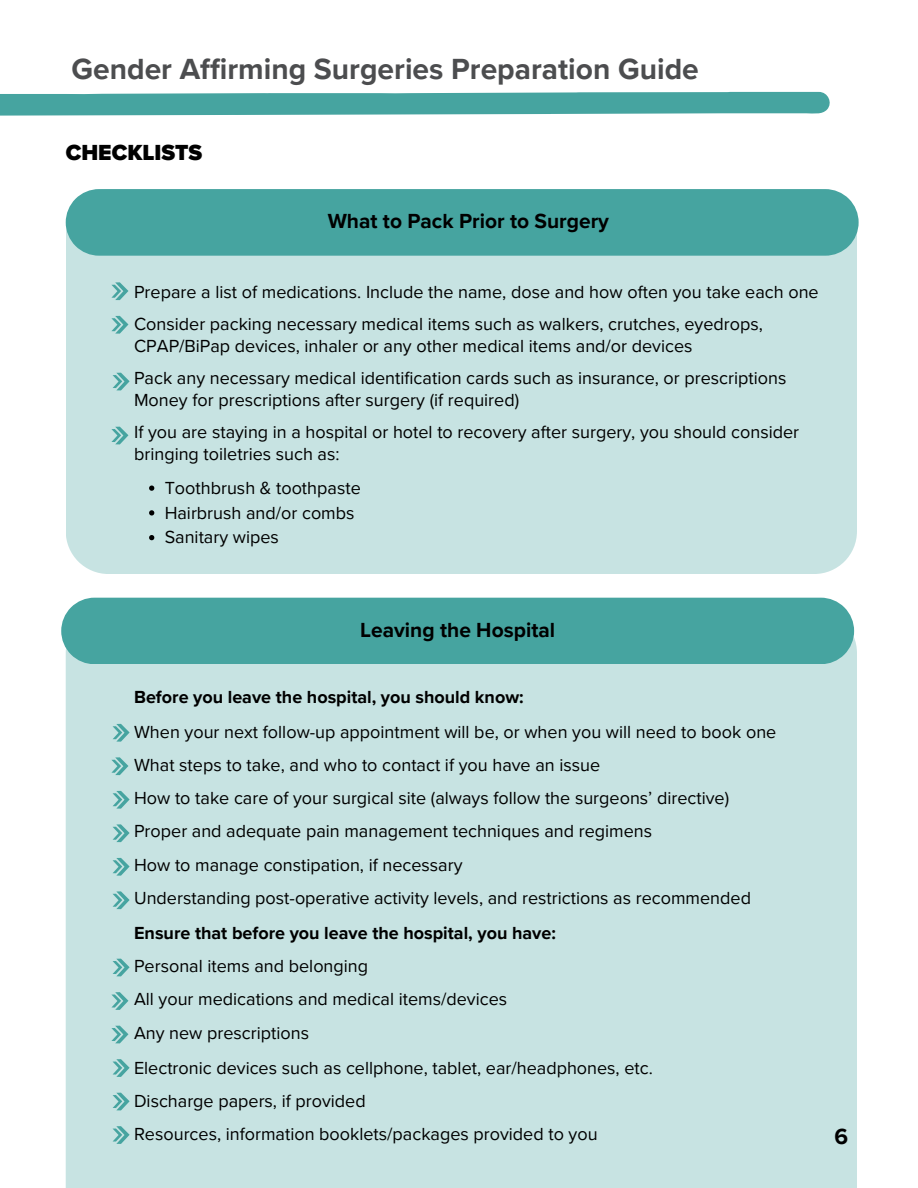
<style>
.page{position:relative;width:918px;height:1188px;background:#fff}
.page>*{position:absolute;margin:0;border:0;box-sizing:border-box;transform-origin:0 0}
.t1{font:700 30px "Proxima Nova";color:#4c4d4f}
.t2{font:900 22.5px "Proxima Nova";color:#000}
.t3{font:700 22.5px "Proxima Nova";color:#000}
.t4{font:700 21px "Proxima Nova";color:#000}
.t5{font:18px/33.3px "Proxima Nova";color:#000}
.s1{font-weight:700}
</style>
<div class="page">
<div style="left:66px;top:256px;width:791px;height:318px;background:#c7e3e2"></div>
<div style="left:66px;top:629px;width:791px;height:559px;background:#c7e3e2"></div>
<svg style="left:0;top:92px;width:830px;height:24px;background:#59adaa"></svg>
<div style="left:66px;top:189px;width:793px;height:67px;background:#46a4a0"></div>
<svg style="left:149px;top:486px;width:5px;height:5px"></svg>
<svg style="left:149px;top:510px;width:5px;height:6px"></svg>
<svg style="left:149px;top:535px;width:5px;height:5px"></svg>
<div style="left:61px;top:598px;width:793px;height:66px;background:#46a4a0"></div>
<svg style="left:111px;top:282px;width:17px;height:18px"></svg>
<svg style="left:111px;top:316px;width:17px;height:18px"></svg>
<svg style="left:113px;top:373px;width:16px;height:17px"></svg>
<svg style="left:111px;top:427px;width:17px;height:17px"></svg>
<svg style="left:113px;top:724px;width:16px;height:18px"></svg>
<svg style="left:111px;top:757px;width:17px;height:18px"></svg>
<svg style="left:113px;top:791px;width:16px;height:18px"></svg>
<svg style="left:113px;top:824px;width:16px;height:18px"></svg>
<svg style="left:113px;top:858px;width:16px;height:18px"></svg>
<svg style="left:113px;top:891px;width:16px;height:18px"></svg>
<svg style="left:113px;top:959px;width:16px;height:17px"></svg>
<svg style="left:111px;top:992px;width:17px;height:18px"></svg>
<svg style="left:111px;top:1026px;width:17px;height:17px"></svg>
<svg style="left:113px;top:1059px;width:16px;height:18px"></svg>
<svg style="left:113px;top:1093px;width:16px;height:17px"></svg>
<svg style="left:113px;top:1126px;width:16px;height:18px"></svg>
<h2 class="t1" style="left:72px;top:51px;width:629px">Gender Affirming Surgeries Preparation Guide</h2>
<p class="t2" style="left:66px;top:139px;width:138px">CHECKLISTS</p>
<p class="t4" style="left:328px;top:209px;width:283px">What to Pack Prior to Surgery</p>
<p class="t5" style="left:134px;top:276px;width:686px;line-height:32.2px">Prepare a list of medications. Include the name, dose and how often you take each one<br>Consider packing necessary medical items such as walkers, crutches, eyedrops,</p>
<p class="t5" style="left:134px;top:330px;width:654px;line-height:32.2px">CPAP/BiPap devices, inhaler or any other medical items and/or devices<br>Pack any necessary medical identification cards such as insurance, or prescriptions</p>
<p class="t5" style="left:134px;top:384px;width:667px;line-height:32.2px">Money for prescriptions after surgery (if required)<br>If you are staying in a hospital or hotel to recovery after surgery, you should consider</p>
<p class="t5" style="left:165px;top:438px;width:198px;line-height:33.8px;text-indent:-31px">bringing toiletries such as:<br>Toothbrush &amp; toothpaste</p>
<p class="t5" style="left:165px;top:501px;width:191px;line-height:24.8px">Hairbrush and/or combs<br>Sanitary wipes</p>
<p class="t4" style="left:360px;top:617px;width:196px">Leaving the Hospital</p>
<p class="t5" style="left:134px;top:680px;width:644px;line-height:35px"><span class="s1">Before you leave the hospital, you should know:<br></span>When your next follow-up appointment will be, or when you will need to book one</p>
<p class="t5" style="left:134px;top:749px;width:618px">What steps to take, and who to contact if you have an issue<br>How to take care of your surgical site (always follow the surgeons’ directive)<br>Proper and adequate pain management techniques and regimens<br>How to manage constipation, if necessary<br>Understanding post-operative activity levels, and restrictions as recommended</p>
<p class="t5" style="left:134px;top:917px;width:423px"><span class="s1">Ensure that before you leave the hospital, you have:<br></span>Personal items and belonging<br>All your medications and medical items/devices<br>Any new prescriptions</p>
<p class="t5" style="left:134px;top:1051px;width:520px">Electronic devices such as cellphone, tablet, ear/headphones, etc.<br>Discharge papers, if provided<br>Resources, information booklets/packages provided to you</p>
<p class="t3" style="left:835px;top:1124px;width:15px">6</p>
</div>
